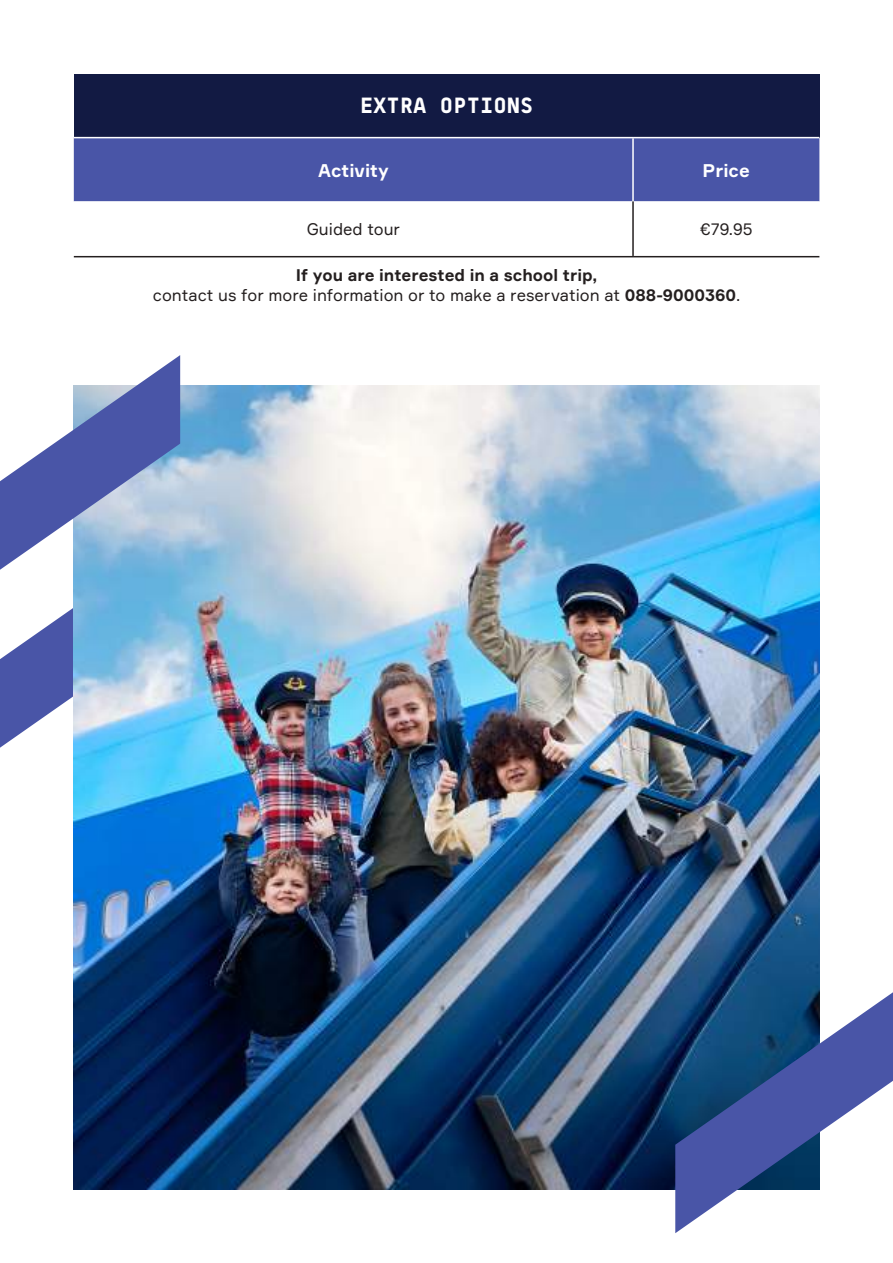
<style>
.page{position:relative;width:893px;height:1263px;background:#fff}
.page>*{position:absolute;margin:0;border:0;box-sizing:border-box;transform-origin:0 0}
.t1{font:22.5px "BB Roller Mono Pro TX Semi Super";color:#fff}
.t2{font:700 18px "Formular";color:#fff}
.t3{font:16.5px/19.8px "Formular";color:#241f1f;text-align:center}
.s1{font-weight:700}
</style>
<div class="page">
<div style="left:74px;top:74px;width:745px;height:64px;background:#121a43"></div>
<div style="left:74px;top:138px;width:745px;height:63px;background:#4955a7"></div>
<svg style="left:74px;top:201px;width:745px;height:57px"></svg>
<hr style="left:74px;top:137px;width:559px;height:1px;background:#fff">
<hr style="left:633px;top:137px;width:186px;height:1px;background:#fff">
<hr style="left:632px;top:138px;width:2px;height:63px;background:#fff">
<hr style="left:632px;top:201px;width:2px;height:55px;background:#241f1f">
<hr style="left:74px;top:256px;width:559px;height:1px;background:#241f1f">
<hr style="left:633px;top:256px;width:186px;height:1px;background:#241f1f">
<img style="left:74px;top:385px;width:745px;height:804px">
<svg style="left:675px;top:992px;width:218px;height:241px"></svg>
<svg style="left:0;top:355px;width:195px;height:393px"></svg>
<h1 class="t1" style="left:360px;top:92px;width:175px">EXTRA OPTIONS</h1>
<p class="t2" style="left:318px;top:159px;width:72px">Activity</p>
<p class="t2" style="left:703px;top:159px;width:49px">Price</p>
<p class="t3" style="left:307px;top:219px;width:95px">Guided tour</p>
<p class="t3" style="left:700px;top:219px;width:54px">€79.95</p>
<p class="t3" style="left:153px;top:265px;width:589px"><span class="s1">If you are interested in a school trip,<br></span>contact us for more information or to make a reservation at <span class="s1">088-9000360</span>.</p>
</div>
